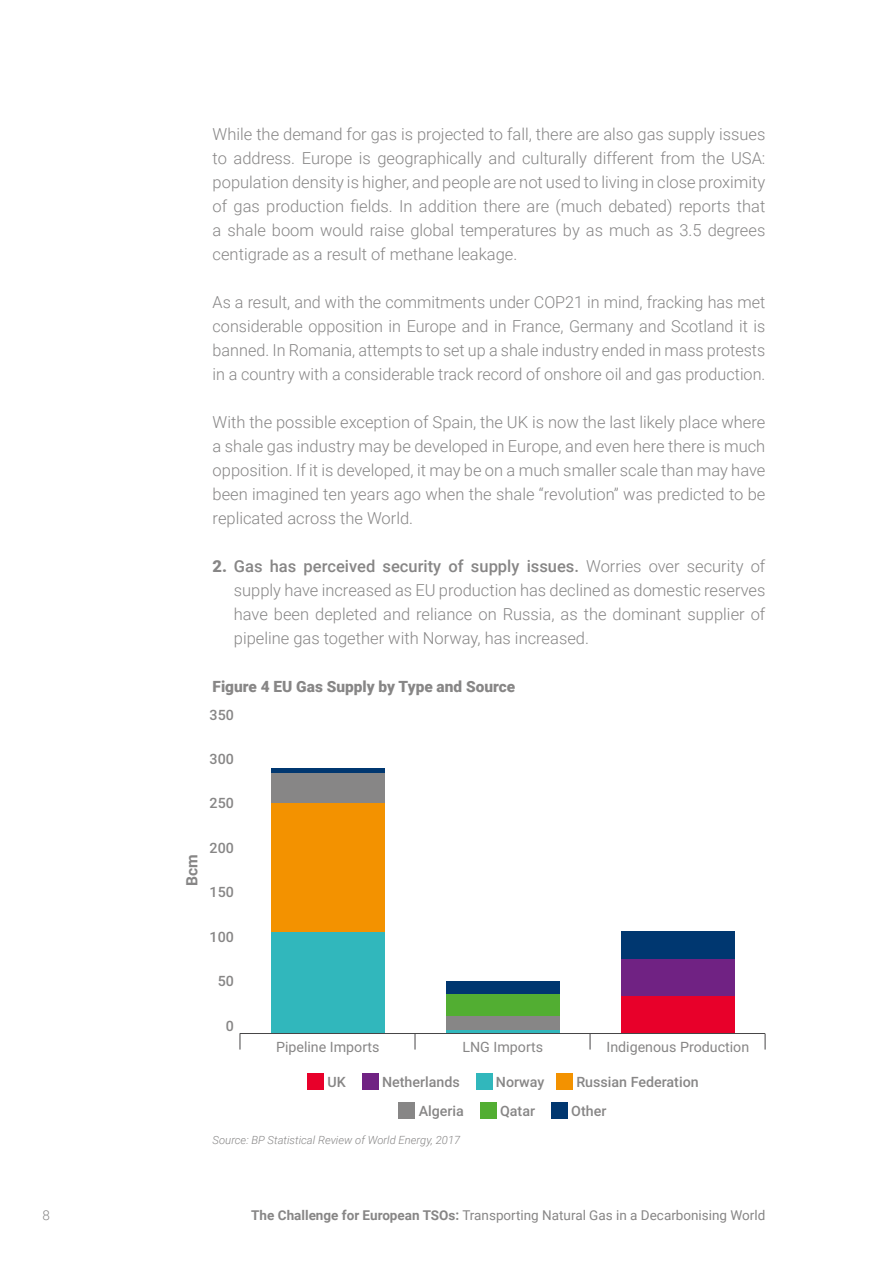
<style>
.page{position:relative;width:893px;height:1263px;background:#fff}
.page>*{position:absolute;margin:0;border:0;box-sizing:border-box;transform-origin:0 0}
.t1{font:300 16.5px/24px "Roboto";color:#878686;text-align:justify}
.t2{font:700 15.6px "Roboto";color:#878686}
.t3{font:900 15.45px "Roboto";color:#878686}
.t4{font:500 14.25px "Roboto";color:#878686}
.t5{font:14.25px "Roboto";color:#878686}
.t6{font:13.5px "Roboto";color:#878686}
.t7{font:300 13.5px "Roboto";color:#878686}
.t8{font:italic 300 11.25px "Roboto";color:#878686}
.s1{font-weight:900}
.s2{font-weight:500}
.s3{font-weight:700}
</style>
<div class="page">
<svg style="left:240px;top:1034px;width:1px;height:15px"></svg>
<svg style="left:415px;top:1034px;width:1px;height:15px"></svg>
<svg style="left:590px;top:1034px;width:1px;height:15px"></svg>
<svg style="left:765px;top:1033px;width:1px;height:16px"></svg>
<div style="left:271px;top:932px;width:113px;height:101px;background:#31b7bc"></div>
<svg style="left:446px;top:1029px;width:113px;height:4px"></svg>
<div style="left:446px;top:1016px;width:113px;height:13px;background:#878686"></div>
<div style="left:446px;top:994px;width:113px;height:22px;background:#52ae32"></div>
<div style="left:446px;top:981px;width:113px;height:13px;background:#003770"></div>
<div style="left:621px;top:995px;width:113px;height:38px;background:#e8002a"></div>
<div style="left:621px;top:958px;width:113px;height:37px;background:#702283"></div>
<div style="left:621px;top:931px;width:113px;height:27px;background:#003770"></div>
<div style="left:271px;top:803px;width:113px;height:129px;background:#f39200"></div>
<div style="left:271px;top:773px;width:113px;height:30px;background:#878686"></div>
<hr style="left:271px;top:769px;width:113px;height:4px;background:#003770">
<div style="left:308px;top:1073px;width:16px;height:16px;background:#e8002a"></div>
<div style="left:362px;top:1073px;width:16px;height:16px;background:#702283"></div>
<div style="left:476px;top:1073px;width:16px;height:16px;background:#31b7bc"></div>
<div style="left:556px;top:1073px;width:17px;height:16px;background:#f39200"></div>
<div style="left:399px;top:1102px;width:16px;height:16px;background:#878686"></div>
<div style="left:480px;top:1102px;width:16px;height:16px;background:#52ae32"></div>
<div style="left:551px;top:1102px;width:16px;height:16px;background:#003770"></div>
<hr style="left:240px;top:1033px;width:525px;height:1px;background:#474647">
<p class="t1" style="left:213px;top:121px;width:554px">While the demand for gas is projected to fall, there are also gas supply issues to address. Europe is geographically and culturally different from the USA: population density is higher, and people are not used to living in close proximity of gas production fields. In addition there are (much debated) reports that a shale boom would raise global temperatures by as much as 3.5 degrees centigrade as a result of methane leakage.</p>
<p class="t1" style="left:213px;top:289px;width:554px">As a result, and with the commitments under COP21 in mind, fracking has met considerable opposition in Europe and in France, Germany and Scotland it is banned. In Romania, attempts to set up a shale industry ended in mass protests in a country with a considerable track record of onshore oil and gas production.</p>
<p class="t1" style="left:213px;top:409px;width:554px">With the possible exception of Spain, the UK is now the last likely place where a shale gas industry may be developed in Europe, and even here there is much opposition. If it is developed, it may be on a much smaller scale than may have been imagined ten years ago when the shale “revolution” was predicted to be replicated across the World.</p>
<p class="t1" style="left:234px;top:553px;width:533px;text-indent:-21px"><span class="s1">2.</span> <span class="s2">Gas has perceived security of supply issues.</span> Worries over security of supply have increased as EU production has declined as domestic reserves have been depleted and reliance on Russia, as the dominant supplier of pipeline gas together with Norway, has increased.</p>
<p class="t2" style="left:238px;top:671px;width:346px">Figure 3 EU Gas Supply by Type and Main Source</p>
<p class="t3" style="left:213px;top:675px;width:304px">Figure 4 EU Gas Supply by Type and Source</p>
<p class="t4" style="left:210px;top:704px;width:26px">350</p>
<p class="t4" style="left:210px;top:749px;width:26px">300</p>
<p class="t4" style="left:210px;top:793px;width:26px">250</p>
<p class="t2" style="left:181px;top:886px;width:33px;rotate:-90deg">Bcm</p>
<p class="t4" style="left:210px;top:838px;width:26px">200</p>
<p class="t4" style="left:210px;top:882px;width:26px">150</p>
<p class="t4" style="left:210px;top:927px;width:26px">100</p>
<p class="t4" style="left:218px;top:971px;width:18px">50</p>
<p class="t4" style="left:226px;top:1016px;width:10px">0</p>
<p class="t5" style="left:276px;top:1036px;width:105px">Pipeline Imports</p>
<p class="t5" style="left:462px;top:1036px;width:82px">LNG Imports</p>
<p class="t5" style="left:606px;top:1036px;width:144px">Indigenous Production</p>
<p class="t4" style="left:382px;top:1071px;width:79px">Netherlands</p>
<p class="t4" style="left:496px;top:1071px;width:50px">Norway</p>
<p class="t4" style="left:576px;top:1071px;width:124px">Russian Federation</p>
<p class="t4" style="left:419px;top:1100px;width:47px">Algeria</p>
<p class="t4" style="left:500px;top:1100px;width:37px">Qatar</p>
<p class="t4" style="left:571px;top:1100px;width:37px">Other</p>
<p class="t4" style="left:328px;top:1072px;width:20px">UK</p>
<p class="t8" style="left:213px;top:1132px;width:249px">Source: BP Statistical Review of World Energy, 2017</p>
<p class="t7" style="left:43px;top:1206px;width:9px">8</p>
<p class="t6" style="left:251px;top:1206px;width:516px"><span class="s3">The Challenge for European TSOs:</span> Transporting Natural Gas in a Decarbonising World</p>
</div>
